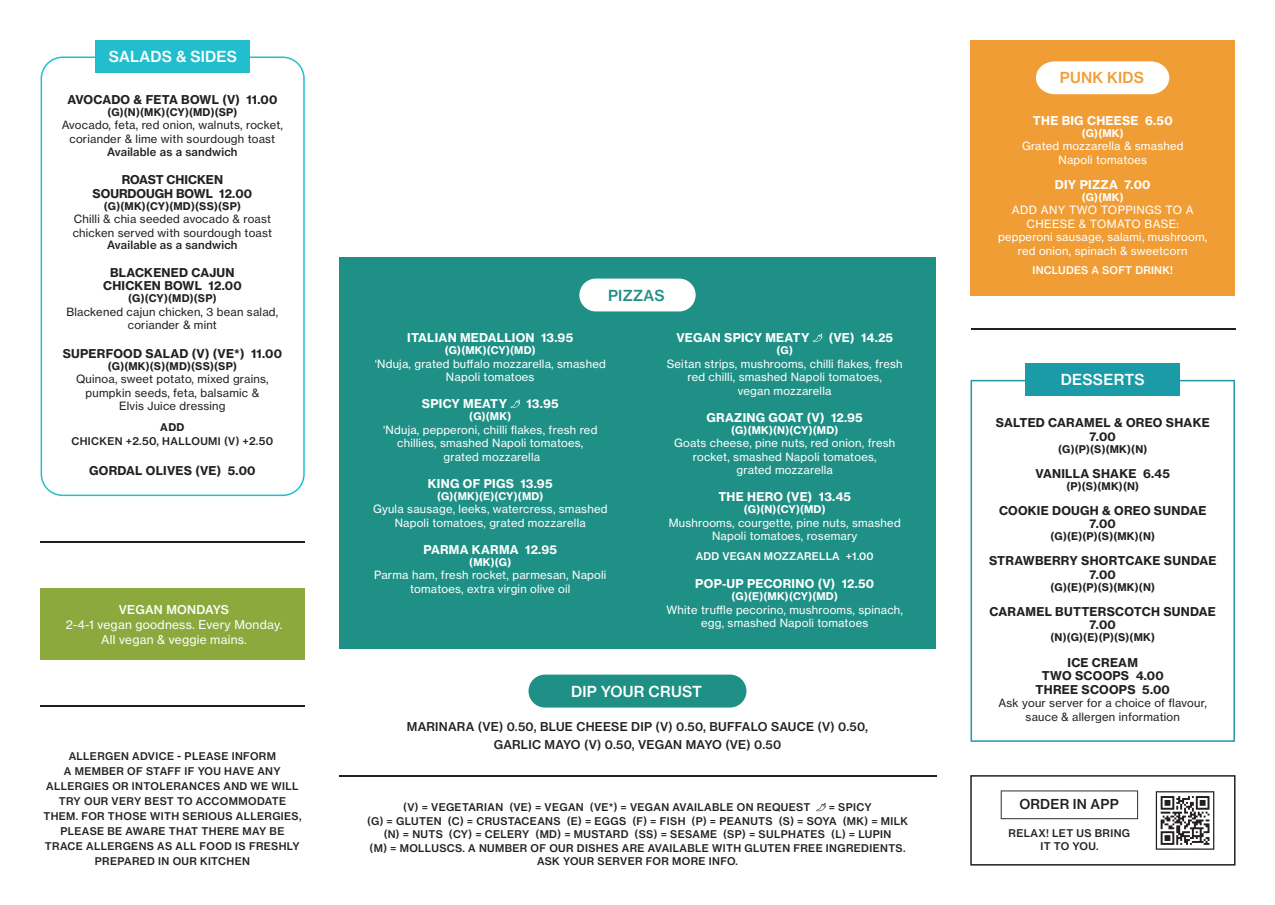
<style>
.page{position:relative;width:1275px;height:905px;background:#fff}
.page>*{position:absolute;margin:0;border:0;box-sizing:border-box;transform-origin:0 0}
.t1{font:15px "N Haas Grotesk TX Std 65 Md";letter-spacing:.015em;color:#fff}
.t2{font:15px "N Haas Grotesk TX Std 65 Md";letter-spacing:.015em;color:#f09d35}
.t3{font:15px "N Haas Grotesk TX Std 65 Md";letter-spacing:.015em;color:#1f9087}
.t4{font:13.5px "N Haas Grotesk TX Std 65 Md";letter-spacing:.015em;color:#231f20}
.t5{font:12px/13.5px "N Haas Grotesk TX Std 75 Bd";letter-spacing:.02em;color:#231f20;text-align:center}
.t6{font:12px "N Haas Grotesk TX Std 75 Bd";letter-spacing:.02em;color:#fff}
.t7{font:12px/18px "N Haas Grotesk TX Std 65 Md";letter-spacing:.02em;color:#231f20;text-align:center}
.t8{font:12px/15px "N Haas Grotesk TX Std 55 Rg";letter-spacing:.02em;color:#fff;text-align:center}
.t9{font:12px/13.5px "N Haas Grotesk TX Std 75 Bd";color:#231f20;text-align:center}
.t10{font:12px "N Haas Grotesk TX Std 65 Md";letter-spacing:.02em;color:#fff}
.t11{font:11.25px/13.5px "N Haas Grotesk TX Std 55 Rg";letter-spacing:.02em;color:#fff;text-align:center}
.t12{font:11.25px/13.5px "N Haas Grotesk TX Std 55 Rg";letter-spacing:.02em;color:#231f20;text-align:center}
.t13{font:11.25px "N Haas Grotesk TX Std 65 Md";letter-spacing:.02em;color:#231f20}
.t14{font:10.5px/15px "N Haas Grotesk TX Std 65 Md";letter-spacing:.035em;color:#231f20;text-align:center}
.t15{font:10.5px "N Haas Grotesk TX Std 75 Bd";letter-spacing:.02em;color:#231f20}
.t16{font:10.5px "N Haas Grotesk TX Std 75 Bd";letter-spacing:.02em;color:#fff}
.t17{font:10.5px "N Haas Grotesk TX Std 65 Md";letter-spacing:.02em;color:#fff}
</style>
<div class="page">
<svg style="left:41px;top:57px;width:264px;height:439px"></svg>
<div style="left:96px;top:40px;width:154px;height:33px;background:#23becd"></div>
<div style="left:339px;top:257px;width:597px;height:391px;background:#1f9086"></div>
<svg style="left:510px;top:400px;width:10px;height:8px"></svg>
<svg style="left:813px;top:334px;width:9px;height:8px"></svg>
<div style="left:579px;top:279px;width:117px;height:32px;background:#fff;border-radius:16px"></div>
<div style="left:41px;top:588px;width:264px;height:72px;background:#8ba93d"></div>
<svg style="left:816px;top:803px;width:10px;height:8px"></svg>
<div style="left:528px;top:675px;width:218px;height:33px;background:#1f9086;border-radius:16px"></div>
<hr style="left:339px;top:775px;width:597px;height:2px;background:#231f20">
<svg style="left:970px;top:380px;width:265px;height:362px"></svg>
<div style="left:1025px;top:363px;width:155px;height:33px;background:#1b9aa7"></div>
<div style="left:970px;top:40px;width:265px;height:255px;background:#f09d35"></div>
<svg style="left:1036px;top:61px;width:133px;height:33px;background:#fdf8f1"></svg>
<hr style="left:40px;top:705px;width:264px;height:1px;background:#231f20">
<hr style="left:971px;top:329px;width:264px;height:1px;background:#231f20">
<hr style="left:40px;top:541px;width:264px;height:2px;background:#231f20">
<svg style="left:970px;top:775px;width:265px;height:91px"></svg>
<img style="left:1001px;top:790px;width:137px;height:29px">
<h1 class="t1" style="left:109px;top:47px;width:130px">SALADS &amp; SIDES</h1>
<p class="t5" style="left:67px;top:92px;width:211px">AVOCADO &amp; FETA BOWL (V) 11.00</p>
<p class="t15" style="left:107px;top:105px;width:132px">(G)(N)(MK)(CY)(MD)(SP)</p>
<p class="t12" style="left:62px;top:118px;width:223px">Avocado, feta, red onion, walnuts, rocket, coriander &amp; lime with sourdough toast</p>
<p class="t13" style="left:107px;top:145px;width:132px">Available as a sandwich</p>
<p class="t9" style="left:93px;top:173px;width:161px">ROAST CHICKEN<br>SOURDOUGH BOWL 12.00</p>
<p class="t15" style="left:104px;top:199px;width:138px">(G)(MK)(CY)(MD)(SS)(SP)</p>
<p class="t12" style="left:73px;top:212px;width:201px;text-align:left">Chilli &amp; chia seeded avocado &amp; roast chicken served with sourdough toast</p>
<p class="t13" style="left:107px;top:238px;width:132px">Available as a sandwich</p>
<p class="t5" style="left:103px;top:266px;width:140px">BLACKENED CAJUN<br>CHICKEN BOWL 12.00</p>
<p class="t15" style="left:128px;top:292px;width:90px">(G)(CY)(MD)(SP)</p>
<p class="t12" style="left:66px;top:305px;width:213px">Blackened cajun chicken, 3 bean salad, coriander &amp; mint</p>
<p class="t5" style="left:63px;top:346px;width:221px">SUPERFOOD SALAD (V) (VE*) 11.00</p>
<p class="t15" style="left:108px;top:359px;width:131px">(G)(MK)(S)(MD)(SS)(SP)</p>
<p class="t12" style="left:76px;top:372px;width:194px">Quinoa, sweet potato, mixed grains, pumpkin seeds, feta, balsamic &amp;<br>Elvis Juice dressing</p>
<p class="t15" style="left:160px;top:421px;width:26px">ADD</p>
<p class="t14" style="left:71px;top:433px;width:203px">CHICKEN +2.50, HALLOUMI (V) +2.50</p>
<p class="t5" style="left:89px;top:463px;width:168px">GORDAL OLIVES (VE) 5.00</p>
<p class="t10" style="left:119px;top:602px;width:112px">VEGAN MONDAYS</p>
<p class="t8" style="left:66px;top:617px;width:218px">2-4-1 vegan goodness. Every Monday.<br>All vegan &amp; veggie mains.</p>
<p class="t14" style="left:43px;top:749px;width:260px">ALLERGEN ADVICE - PLEASE INFORM<br>A MEMBER OF STAFF IF YOU HAVE ANY ALLERGIES OR INTOLERANCES AND WE WILL TRY OUR VERY BEST TO ACCOMMODATE THEM. FOR THOSE WITH SERIOUS ALLERGIES, PLEASE BE AWARE THAT THERE MAY BE TRACE ALLERGENS AS ALL FOOD IS FRESHLY PREPARED IN OUR KITCHEN</p>
<h1 class="t3" style="left:608px;top:286px;width:58px">PIZZAS</h1>
<p class="t6" style="left:407px;top:330px;width:168px">ITALIAN MEDALLION 13.95</p>
<p class="t16" style="left:445px;top:344px;width:92px">(G)(MK)(CY)(MD)</p>
<p class="t11" style="left:375px;top:357px;width:233px">‘Nduja, grated buffalo mozzarella, smashed<br>Napoli tomatoes</p>
<p class="t6" style="left:422px;top:396px;width:87px">SPICY MEATY</p>
<p class="t6" style="left:526px;top:396px;width:34px">13.95</p>
<p class="t16" style="left:469px;top:410px;width:43px">(G)(MK)</p>
<p class="t11" style="left:383px;top:423px;width:216px">‘Nduja, pepperoni, chilli flakes, fresh red chillies, smashed Napoli tomatoes, grated mozzarella</p>
<p class="t6" style="left:428px;top:476px;width:126px">KING OF PIGS 13.95</p>
<p class="t16" style="left:437px;top:489px;width:108px">(G)(MK)(E)(CY)(MD)</p>
<p class="t11" style="left:373px;top:502px;width:236px">Gyula sausage, leeks, watercress, smashed<br>Napoli tomatoes, grated mozzarella</p>
<p class="t6" style="left:423px;top:542px;width:135px">PARMA KARMA 12.95</p>
<p class="t16" style="left:469px;top:555px;width:43px">(MK)(G)</p>
<p class="t11" style="left:374px;top:568px;width:234px">Parma ham, fresh rocket, parmesan, Napoli tomatoes, extra virgin olive oil</p>
<p class="t6" style="left:676px;top:330px;width:135px">VEGAN SPICY MEATY</p>
<p class="t6" style="left:829px;top:330px;width:66px">(VE) 14.25</p>
<p class="t16" style="left:776px;top:344px;width:18px">(G)</p>
<p class="t11" style="left:667px;top:357px;width:237px">Seitan strips, mushrooms, chilli flakes, fresh red chilli, smashed Napoli tomatoes,<br>vegan mozzarella</p>
<p class="t6" style="left:707px;top:410px;width:158px">GRAZING GOAT (V) 12.95</p>
<p class="t16" style="left:731px;top:423px;width:109px">(G)(MK)(N)(CY)(MD)</p>
<p class="t11" style="left:674px;top:436px;width:223px">Goats cheese, pine nuts, red onion, fresh rocket, smashed Napoli tomatoes, grated mozzarella</p>
<p class="t6" style="left:718px;top:489px;width:134px">THE HERO (VE) 13.45</p>
<p class="t16" style="left:744px;top:503px;width:83px">(G)(N)(CY)(MD)</p>
<p class="t11" style="left:669px;top:516px;width:233px">Mushrooms, courgette, pine nuts, smashed<br>Napoli tomatoes, rosemary</p>
<p class="t17" style="left:696px;top:550px;width:179px">ADD VEGAN MOZZARELLA +1.00</p>
<p class="t6" style="left:695px;top:576px;width:180px">POP-UP PECORINO (V) 12.50</p>
<p class="t16" style="left:732px;top:590px;width:108px">(G)(E)(MK)(CY)(MD)</p>
<p class="t11" style="left:666px;top:603px;width:238px">White truffle pecorino, mushrooms, spinach, egg, smashed Napoli tomatoes</p>
<h1 class="t1" style="left:571px;top:682px;width:132px">DIP YOUR CRUST</h1>
<p class="t7" style="left:407px;top:718px;width:463px">MARINARA (VE) 0.50, BLUE CHEESE DIP (V) 0.50, BUFFALO SAUCE (V) 0.50,<br>GARLIC MAYO (V) 0.50, VEGAN MAYO (VE) 0.50</p>
<p class="t14" style="left:403px;top:800px;width:408px">(V) = VEGETARIAN (VE) = VEGAN (VE*) = VEGAN AVAILABLE ON REQUEST</p>
<p class="t14" style="left:829px;top:800px;width:44px">= SPICY</p>
<p class="t14" style="left:367px;top:813px;width:542px">(G) = GLUTEN (C) = CRUSTACEANS (E) = EGGS (F) = FISH (P) = PEANUTS (S) = SOYA (MK) = MILK</p>
<p class="t14" style="left:384px;top:827px;width:509px">(N) = NUTS (CY) = CELERY (MD) = MUSTARD (SS) = SESAME (SP) = SULPHATES (L) = LUPIN</p>
<p class="t14" style="left:370px;top:840px;width:537px">(M) = MOLLUSCS. A NUMBER OF OUR DISHES ARE AVAILABLE WITH GLUTEN FREE INGREDIENTS.</p>
<p class="t14" style="left:537px;top:854px;width:203px">ASK YOUR SERVER FOR MORE INFO.</p>
<h1 class="t2" style="left:1060px;top:69px;width:86px">PUNK KIDS</h1>
<p class="t6" style="left:1033px;top:113px;width:141px">THE BIG CHEESE 6.50</p>
<p class="t16" style="left:1082px;top:126px;width:43px">(G)(MK)</p>
<p class="t11" style="left:1022px;top:139px;width:163px">Grated mozzarella &amp; smashed<br>Napoli tomatoes</p>
<p class="t6" style="left:1055px;top:177px;width:97px">DIY PIZZA 7.00</p>
<p class="t16" style="left:1082px;top:190px;width:43px">(G)(MK)</p>
<p class="t11" style="left:998px;top:204px;width:211px">ADD ANY TWO TOPPINGS TO A<br>CHEESE &amp; TOMATO BASE: pepperoni sausage, salami, mushroom, red onion, spinach &amp; sweetcorn</p>
<p class="t17" style="left:1032px;top:264px;width:142px">INCLUDES A SOFT DRINK!</p>
<h1 class="t1" style="left:1061px;top:371px;width:85px">DESSERTS</h1>
<p class="t5" style="left:996px;top:416px;width:216px">SALTED CARAMEL &amp; OREO SHAKE<br>7.00</p>
<p class="t15" style="left:1058px;top:442px;width:91px">(G)(P)(S)(MK)(N)</p>
<p class="t5" style="left:1035px;top:466px;width:136px">VANILLA SHAKE 6.45</p>
<p class="t15" style="left:1066px;top:479px;width:74px">(P)(S)(MK)(N)</p>
<p class="t5" style="left:999px;top:504px;width:209px">COOKIE DOUGH &amp; OREO SUNDAE<br>7.00</p>
<p class="t15" style="left:1050px;top:530px;width:106px">(G)(E)(P)(S)(MK)(N)</p>
<p class="t5" style="left:989px;top:554px;width:229px">STRAWBERRY SHORTCAKE SUNDAE<br>7.00</p>
<p class="t15" style="left:1050px;top:580px;width:106px">(G)(E)(P)(S)(MK)(N)</p>
<p class="t5" style="left:989px;top:605px;width:228px">CARAMEL BUTTERSCOTCH SUNDAE<br>7.00</p>
<p class="t15" style="left:1050px;top:631px;width:106px">(N)(G)(E)(P)(S)(MK)</p>
<p class="t5" style="left:1035px;top:655px;width:136px">ICE CREAM<br>TWO SCOOPS 4.00<br>THREE SCOOPS 5.00</p>
<p class="t12" style="left:998px;top:696px;width:210px">Ask your server for a choice of flavour, sauce &amp; allergen information</p>
<p class="t4" style="left:1019px;top:796px;width:101px">ORDER IN APP</p>
<p class="t14" style="left:1009px;top:826px;width:123px;line-height:13.5px">RELAX! LET US BRING<br>IT TO YOU.</p>
</div>
